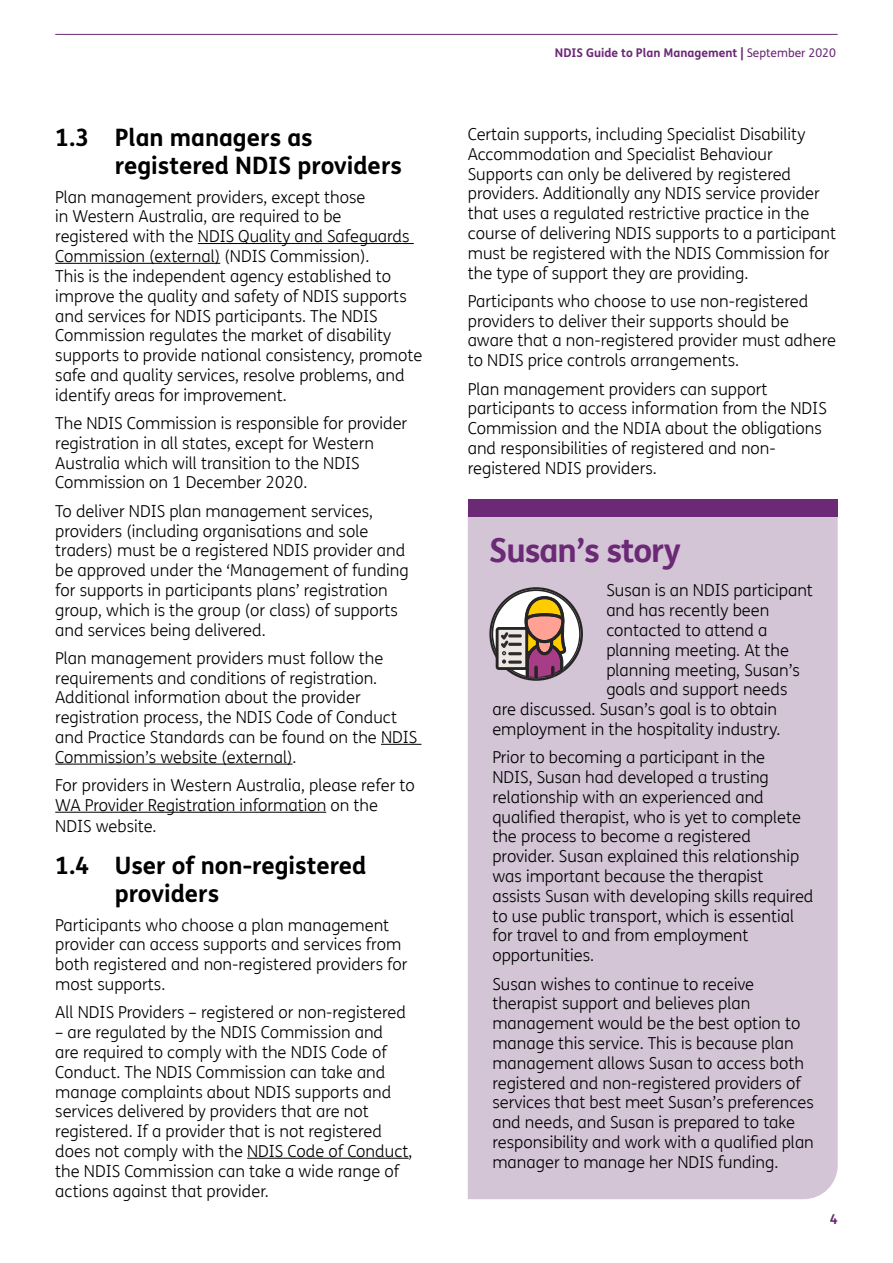
<style>
.page{position:relative;width:893px;height:1263px;background:#fff}
.page>*{position:absolute;margin:0;border:0;box-sizing:border-box;transform-origin:0 0}
.Story_Heading{font:700 33px "FS Me Pro";letter-spacing:-.03em;color:#6b2976}
.Subheading_A{font:700 24px/28.8px "FS Me";color:#000}
.Body{font:300 16.5px/19.8px "FS Me Pro";color:#000}
.t1{font:700 13.5px "FS Me";color:#6b2976}
.t2{font:700 12px "FS Me";color:#6b2976}
.s1{font-weight:400}
</style>
<div class="page">
<hr style="left:55px;top:34px;width:783px;height:1px;background:#6b2976">
<div style="left:468px;top:517px;width:370px;height:682px;background:#d3c5d6"></div>
<div style="left:468px;top:500px;width:370px;height:17px;background:#6b2976"></div>
<hr style="left:198px;top:243px;width:216px;height:1px;background:#000">
<hr style="left:55px;top:263px;width:165px;height:1px;background:#000">
<hr style="left:381px;top:744px;width:40px;height:1px;background:#000">
<hr style="left:55px;top:764px;width:238px;height:1px;background:#000">
<hr style="left:55px;top:812px;width:271px;height:1px;background:#000">
<hr style="left:247px;top:1158px;width:162px;height:1px;background:#000">
<svg style="left:489px;top:587px;width:94px;height:94px"></svg>
<h3 class="Subheading_A" style="left:115px;top:123px;width:289px;text-indent:-60px">1.3 Plan managers as registered NDIS providers</h3>
<p class="Body" style="left:55px;top:187px;width:369px">Plan management providers, except those<br>in Western Australia, are required to be<br>registered with the NDIS Quality and Safeguards Commission (external) (NDIS Commission).<br>This is the independent agency established to improve the quality and safety of NDIS supports and services for NDIS participants. The NDIS Commission regulates the market of disability supports to provide national consistency, promote safe and quality services, resolve problems, and identify areas for improvement.</p>
<p class="Body" style="left:55px;top:413px;width:354px">The NDIS Commission is responsible for provider registration in all states, except for Western Australia which will transition to the NDIS Commission on 1 December 2020.</p>
<p class="Body" style="left:55px;top:501px;width:355px">To deliver NDIS plan management services, providers (including organisations and sole traders) must be a registered NDIS provider and be approved under the ‘Management of funding for supports in participants plans’ registration group, which is the group (or class) of supports and services being delivered.</p>
<p class="Body" style="left:55px;top:648px;width:364px">Plan management providers must follow the requirements and conditions of registration.<br>Additional information about the provider registration process, the NDIS Code of Conduct and Practice Standards can be found on the NDIS Commission’s website (external).</p>
<p class="Body" style="left:55px;top:775px;width:361px;line-height:20.4px">For providers in Western Australia, please refer to<br>WA Provider Registration information on the<br>NDIS website.</p>
<h3 class="Subheading_A" style="left:115px;top:851px;width:253px;text-indent:-60px">1.4 User of non-registered providers</h3>
<p class="Body" style="left:55px;top:914px;width:354px">Participants who choose a plan management provider can access supports and services from both registered and non-registered providers for most supports.</p>
<p class="Body" style="left:55px;top:1002px;width:352px">All NDIS Providers – registered or non-registered</p>
<p class="Body" style="left:55px;top:1022px;width:359px">– are regulated by the NDIS Commission and<br>are required to comply with the NDIS Code of Conduct. The NDIS Commission can take and manage complaints about NDIS supports and services delivered by providers that are not registered. If a provider that is not registered does not comply with the NDIS Code of Conduct, the NDIS Commission can take a wide range of actions against that provider.</p>
<p class="t2" style="left:555px;top:45px;width:283px">NDIS Guide to Plan Management | <span class="s1">September 2020</span></p>
<p class="Body" style="left:468px;top:124px;width:370px">Certain supports, including Specialist Disability Accommodation and Specialist Behaviour Supports can only be delivered by registered providers. Additionally any NDIS service provider that uses a regulated restrictive practice in the course of delivering NDIS supports to a participant must be registered with the NDIS Commission for the type of support they are providing.</p>
<p class="Body" style="left:468px;top:291px;width:370px">Participants who choose to use non-registered providers to deliver their supports should be aware that a non-registered provider must adhere to NDIS price controls arrangements.</p>
<p class="Body" style="left:468px;top:378px;width:361px">Plan management providers can support participants to access information from the NDIS Commission and the NDIA about the obligations and responsibilities of registered and non&shy;registered NDIS providers.</p>
<h3 class="Story_Heading" style="left:489px;top:525px;width:193px">Susan’s story</h3>
<p class="Body" style="left:606px;top:580px;width:208px">Susan is an NDIS participant</p>
<p class="Body" style="left:606px;top:600px;width:164px">and has recently been</p>
<p class="Body" style="left:606px;top:620px;width:163px">contacted to attend a</p>
<p class="Body" style="left:606px;top:640px;width:184px">planning meeting. At the</p>
<p class="Body" style="left:606px;top:659px;width:195px">planning meeting, Susan’s</p>
<p class="Body" style="left:606px;top:679px;width:183px">goals and support needs</p>
<p class="Body" style="left:492px;top:699px;width:286px">are discussed. Susan’s goal is to obtain</p>
<p class="Body" style="left:492px;top:719px;width:289px">employment in the hospitality industry.</p>
<p class="Body" style="left:492px;top:747px;width:323px">Prior to becoming a participant in the<br>NDIS, Susan had developed a trusting relationship with an experienced and qualified therapist, who is yet to complete the process to become a registered provider. Susan explained this relationship was important because the therapist assists Susan with developing skills required to use public transport, which is essential for travel to and from employment opportunities.</p>
<p class="Body" style="left:492px;top:973px;width:323px">Susan wishes to continue to receive therapist support and believes plan management would be the best option to manage this service. This is because plan management allows Susan to access both registered and non-registered providers of services that best meet Susan’s preferences and needs, and Susan is prepared to take responsibility and work with a qualified plan manager to manage her NDIS funding.</p>
<p class="t1" style="left:830px;top:1210px;width:9px">4</p>
</div>
